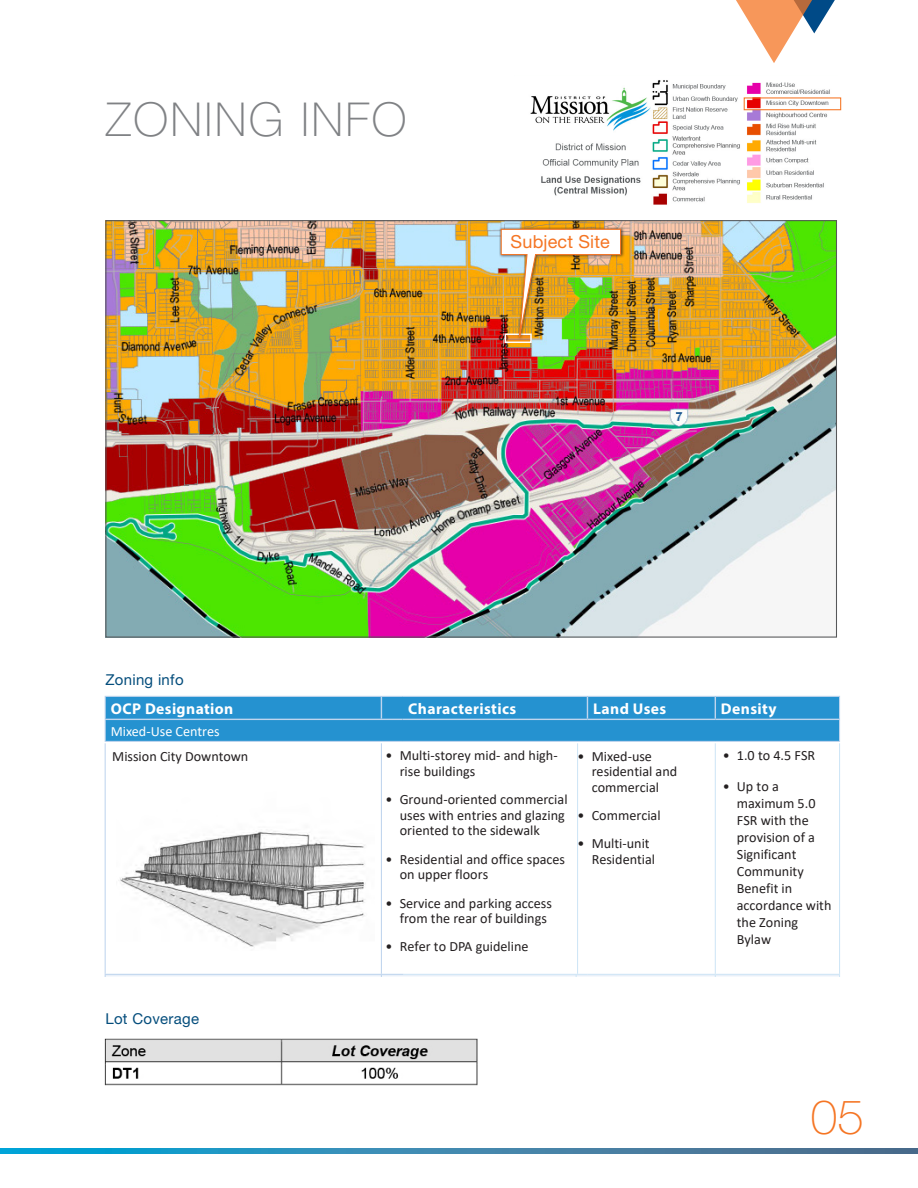
<style>
.page{position:relative;width:918px;height:1188px;background:#fff}
.page>*{position:absolute;margin:0;border:0;box-sizing:border-box;transform-origin:0 0}
.t1{font:100 47.7px "Helvetica Neue LT Std";color:#f57523}
.Headline{font:100 46.8px "Helvetica Neue LT Std";letter-spacing:.05em;color:#808285}
.text_footer{font:18px "Helvetica Neue LT Std";letter-spacing:.01em;color:#f57523}
.t2{font:700 15.6px "Myriad Pro";letter-spacing:.025em;color:#fff}
.text_footer-2{font:15px "Helvetica Neue LT Std";letter-spacing:.02em;color:#044d7c}
.t3{font:14.1px/17px "Calibri";color:#231f20}
.s1{color:#fff}
</style>
<div class="page">
<hr style="left:715px;top:974px;width:125px;height:2px;background:#e9f0f9">
<hr style="left:587px;top:974px;width:128px;height:2px;background:#e9f0f9">
<hr style="left:403px;top:974px;width:184px;height:2px;background:#e9f0f9">
<hr style="left:105px;top:974px;width:298px;height:2px;background:#e9f0f9">
<hr style="left:839px;top:743px;width:1px;height:231px;background:#cfe6f6">
<hr style="left:577px;top:743px;width:1px;height:231px;background:#cfe6f6">
<hr style="left:715px;top:743px;width:1px;height:231px;background:#cfe6f6">
<hr style="left:403px;top:741px;width:184px;height:1px;background:#bfd5ee">
<hr style="left:587px;top:741px;width:128px;height:1px;background:#bfd5ee">
<hr style="left:715px;top:741px;width:125px;height:1px;background:#bfd5ee">
<hr style="left:105px;top:741px;width:298px;height:1px;background:#bfd5ee">
<hr style="left:105px;top:743px;width:1px;height:231px;background:#bfd5ee">
<hr style="left:381px;top:743px;width:1px;height:231px;background:#bfd5ee">
<hr style="left:403px;top:974px;width:184px;height:1px;background:#cfe6f6">
<svg style="left:105px;top:696px;width:735px;height:45px;background:#2a94d1"></svg>
<hr style="left:105px;top:719px;width:298px;height:1px;background:#bfd5ee">
<hr style="left:403px;top:719px;width:184px;height:1px;background:#bfd5ee">
<hr style="left:587px;top:719px;width:128px;height:1px;background:#bfd5ee">
<hr style="left:715px;top:719px;width:125px;height:1px;background:#bfd5ee">
<hr style="left:587px;top:974px;width:128px;height:1px;background:#cfe6f6">
<hr style="left:715px;top:974px;width:125px;height:1px;background:#cfe6f6">
<hr style="left:105px;top:974px;width:298px;height:1px;background:#bfd5ee">
<img style="left:120px;top:831px;width:246px;height:116px">
<img style="left:104px;top:1038px;width:374px;height:48px">
<img style="left:107px;top:222px;width:728px;height:414px">
<div style="left:499px;top:227px;width:126px;height:114px;background:#231f20;opacity:.75"></div>
<img style="left:500px;top:228px;width:122px;height:129px">
<img style="left:530px;top:80px;width:307px;height:125px">
<div style="left:744px;top:97px;width:97px;height:13px;border:1px solid #f57523"></div>
<svg style="left:736px;top:0;width:99px;height:63px"></svg>
<svg style="left:0;top:1148px;width:918px;height:5px;background:#3488b0"></svg>
<p class="Headline" style="left:106px;top:92px;width:302px">ZONING INFO</p>
<p class="text_footer" style="left:511px;top:231px;width:101px">Subject Site</p>
<p class="text_footer-2" style="left:105px;top:670px;width:80px">Zoning info</p>
<p class="t2" style="left:111px;top:698px;width:124px">OCP Designation</p>
<p class="t2" style="left:408px;top:698px;width:109px">Characteristics</p>
<p class="t2" style="left:593px;top:698px;width:75px">Land Uses</p>
<p class="t2" style="left:721px;top:698px;width:57px">Density</p>
<p class="t3" style="left:111px;top:718px;width:139px;line-height:24.8px"><span class="s1">Mixed-Use Centres<br></span>Mission City Downtown</p>
<p class="t3" style="left:400px;top:747px;width:159px;line-height:15.6px;text-indent:-14px">• Multi-storey mid- and high&shy;rise buildings</p>
<p class="t3" style="left:400px;top:791px;width:169px;line-height:15.6px;text-indent:-14px">• Ground-oriented commercial uses with entries and glazing oriented to the sidewalk</p>
<p class="t3" style="left:400px;top:851px;width:167px;line-height:15.6px;text-indent:-14px">• Residential and office spaces on upper floors</p>
<p class="t3" style="left:400px;top:895px;width:154px;line-height:15.6px;text-indent:-14px">• Service and parking access from the rear of buildings</p>
<p class="t3" style="left:386px;top:938px;width:144px">• Refer to DPA guideline</p>
<p class="t3" style="left:592px;top:748px;width:87px;line-height:15.6px;text-indent:-14px">• Mixed-use residential and commercial</p>
<p class="t3" style="left:578px;top:806px;width:85px">• Commercial</p>
<p class="t3" style="left:592px;top:835px;width:65px;line-height:15.6px;text-indent:-14px">• Multi-unit<br>Residential</p>
<p class="t3" style="left:723px;top:747px;width:94px">• 1.0 to 4.5 FSR</p>
<p class="t3" style="left:737px;top:778px;width:96px;text-indent:-14px">• Up to a maximum 5.0<br>FSR with the provision of a<br>Significant<br>Community<br>Benefit in accordance with the Zoning<br>Bylaw</p>
<p class="text_footer-2" style="left:105px;top:1009px;width:95px">Lot Coverage</p>
<p class="t1" style="left:811px;top:1090px;width:55px">05</p>
</div>
